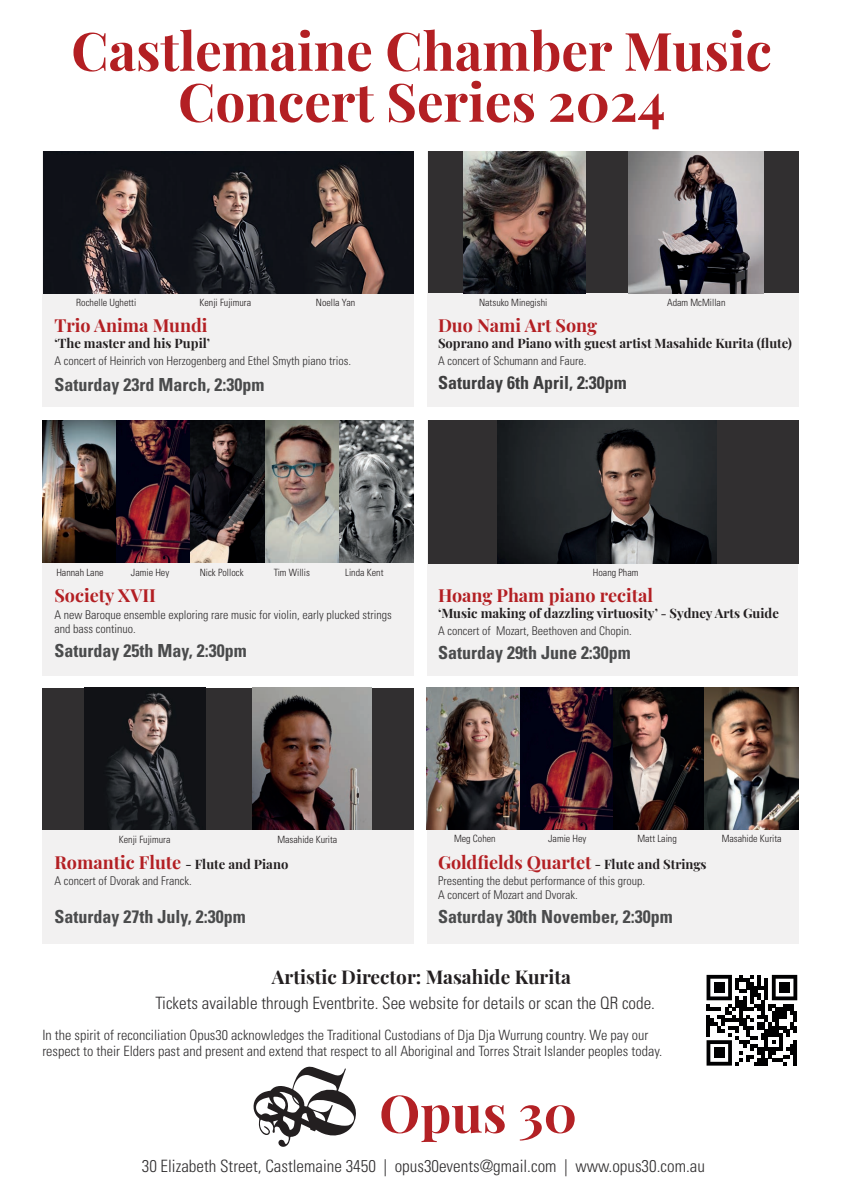
<style>
.page{position:relative;width:842px;height:1191px;background:#fff}
.page>*{position:absolute;margin:0;border:0;box-sizing:border-box;transform-origin:0 0}
.t1{font:700 53px/51px "Playfair Display";color:#b31f23;text-align:center}
.t2{font:700 51.8px "Playfair Display";color:#b32125}
.t3{font:700 19px "Playfair Display";color:#231f20}
.t4{font:700 condensed 18px "Univers LT Std";color:#4a4b4c}
.t5{font:700 18px "Playfair Display";color:#b31f23}
.t6{font:700 condensed 18px "Univers LT Std";color:#3e3e3f}
.t7{font:300 condensed 17px "Univers LT Std";color:#312f30}
.t8{font:300 condensed 14.2px/16px "Univers LT Std";color:#312f30}
.t9{font:700 13px "Playfair Display";color:#231f20}
.t10{font:300 condensed 12px/14px "Univers LT Std";color:#312f30}
.t11{font:300 condensed 10px "Univers LT Std";color:#231f20}
.s1{font-size:12px}
.s2{font-size:18px;color:#b31f23}
.s3{font-size:13px;color:#231f20}
</style>
<div class="page">
<svg style="left:253px;top:1066px;width:103px;height:81px"></svg>
<div style="left:427px;top:152px;width:371px;height:255px;background:#f2f1f1"></div>
<div style="left:428px;top:152px;width:250px;height:141px;background:#312f30"></div>
<img style="left:463px;top:152px;width:122px;height:141px">
<div style="left:629px;top:152px;width:170px;height:141px;background:#312f30"></div>
<img style="left:629px;top:152px;width:134px;height:141px">
<div style="left:42px;top:152px;width:372px;height:255px;background:#f2f1f1"></div>
<img style="left:43px;top:152px;width:371px;height:141px">
<div style="left:42px;top:688px;width:372px;height:255px;background:#f2f1f1"></div>
<div style="left:427px;top:420px;width:371px;height:255px;background:#f2f1f1"></div>
<div style="left:428px;top:420px;width:371px;height:144px;background:#312f30"></div>
<img style="left:498px;top:420px;width:219px;height:144px">
<div style="left:42px;top:420px;width:372px;height:255px;background:#f2f1f1"></div>
<img style="left:42px;top:420px;width:372px;height:142px">
<div style="left:427px;top:688px;width:371px;height:255px;background:#f2f1f1"></div>
<img style="left:427px;top:688px;width:278px;height:141px">
<img style="left:705px;top:688px;width:93px;height:141px">
<div style="left:42px;top:688px;width:191px;height:141px;background:#312f30"></div>
<img style="left:84px;top:688px;width:122px;height:141px">
<div style="left:223px;top:688px;width:191px;height:141px;background:#312f30"></div>
<img style="left:252px;top:688px;width:120px;height:141px">
<svg style="left:706px;top:975px;width:91px;height:90px"></svg>
<div style="left:714px;top:982px;width:11px;height:11px;background:#000001"></div>
<div style="left:779px;top:982px;width:11px;height:11px;background:#000001"></div>
<div style="left:714px;top:1047px;width:11px;height:11px;background:#000001"></div>
<h1 class="t1" style="left:71px;top:21px;width:702px">Castlemaine Chamber Music<br>Concert Series 2024</h1>
<p class="t11" style="left:76px;top:296px;width:61px">Rochelle Ughetti</p>
<p class="t11" style="left:199px;top:296px;width:53px">Kenji Fujimura</p>
<p class="t11" style="left:316px;top:296px;width:41px">Noella Yan</p>
<h3 class="t5" style="left:54px;top:311px;width:155px">Trio Anima Mundi</h3>
<p class="t9" style="left:54px;top:333px;width:157px">‘The master and his Pupil’</p>
<p class="t10" style="left:54px;top:354px;width:298px">A concert of Heinrich von Herzogenberg and Ethel Smyth piano trios.</p>
<h3 class="t4" style="left:54px;top:373px;width:211px">Saturday 23rd March, 2:30pm</h3>
<p class="t11" style="left:479px;top:296px;width:70px">Natsuko Minegishi</p>
<p class="t11" style="left:667px;top:296px;width:60px">Adam McMillan</p>
<h3 class="t5" style="left:438px;top:311px;width:161px">Duo Nami Art Song</h3>
<p class="t9" style="left:438px;top:333px;width:356px">Soprano and Piano with guest artist Masahide Kurita (flute)</p>
<p class="t10" style="left:438px;top:354px;width:150px">A concert of Schumann and Faure.</p>
<h3 class="t6" style="left:438px;top:371px;width:190px">Saturday 6th April, 2:30pm</h3>
<p class="t11" style="left:56px;top:566px;width:49px">Hannah Lane</p>
<p class="t11" style="left:131px;top:566px;width:40px">Jamie Hey</p>
<p class="t11" style="left:200px;top:566px;width:45px">Nick Pollock</p>
<p class="t11" style="left:274px;top:566px;width:38px">Tim Willis</p>
<p class="t11" style="left:345px;top:566px;width:40px">Linda Kent</p>
<h3 class="t5" style="left:54px;top:581px;width:103px">Society XVII</h3>
<p class="t10" style="left:54px;top:608px;width:339px">A new Baroque ensemble exploring rare music for violin, early plucked strings and bass continuo.</p>
<h3 class="t4" style="left:54px;top:640px;width:194px">Saturday 25th May, 2:30pm</h3>
<p class="t11" style="left:593px;top:566px;width:47px">Hoang Pham</p>
<h3 class="t5" style="left:438px;top:581px;width:217px">Hoang Pham piano recital</h3>
<p class="t9" style="left:438px;top:603px;width:342px">‘Music making of dazzling virtuosity’ <span class="s1">-</span> Sydney Arts Guide</p>
<p class="t10" style="left:438px;top:624px;width:195px">A concert of Mozart, Beethoven and Chopin.</p>
<h3 class="t4" style="left:438px;top:642px;width:194px">Saturday 29th June 2:30pm</h3>
<p class="t11" style="left:119px;top:833px;width:53px">Kenji Fujimura</p>
<p class="t11" style="left:277px;top:833px;width:61px">Masahide Kurita</p>
<p class="t11" style="left:454px;top:832px;width:43px">Meg Cohen</p>
<p class="t11" style="left:548px;top:832px;width:40px">Jamie Hey</p>
<p class="t11" style="left:637px;top:832px;width:41px">Matt Laing</p>
<p class="t11" style="left:722px;top:832px;width:61px">Masahide Kurita</p>
<p class="t9" style="left:54px;top:853px;width:235px"><span class="s2">Romantic Flute</span> - Flute and Piano</p>
<p class="t10" style="left:54px;top:874px;width:139px">A concert of Dvorak and Franck.</p>
<h3 class="t4" style="left:54px;top:906px;width:193px">Saturday 27th July, 2:30pm</h3>
<h3 class="t5" style="left:438px;top:847px;width:270px">Goldfields Quartet <span class="s3">- Flute and Strings</span></h3>
<p class="t10" style="left:438px;top:874px;width:209px">Presenting the debut performance of this group.<br>A concert of Mozart and Dvorak.</p>
<h3 class="t4" style="left:438px;top:906px;width:236px">Saturday 30th November, 2:30pm</h3>
<h3 class="t3" style="left:272px;top:961px;width:301px">Artistic Director: Masahide Kurita</h3>
<h3 class="t7" style="left:156px;top:992px;width:501px">Tickets available through Eventbrite. See website for details or scan the QR code.</h3>
<p class="t8" style="left:42px;top:1027px;width:621px">In the spirit of reconciliation Opus30 acknowledges the Traditional Custodians of Dja Dja Wurrung country. We pay our respect to their Elders past and present and extend that respect to all Aboriginal and Torres Strait Islander peoples today.</p>
<h2 class="t2" style="left:379px;top:1072px;width:199px">Opus 30</h2>
<h3 class="t7" style="left:142px;top:1155px;width:565px">30 Elizabeth Street, Castlemaine 3450 | opus30events@gmail.com | www.opus30.com.au</h3>
</div>
